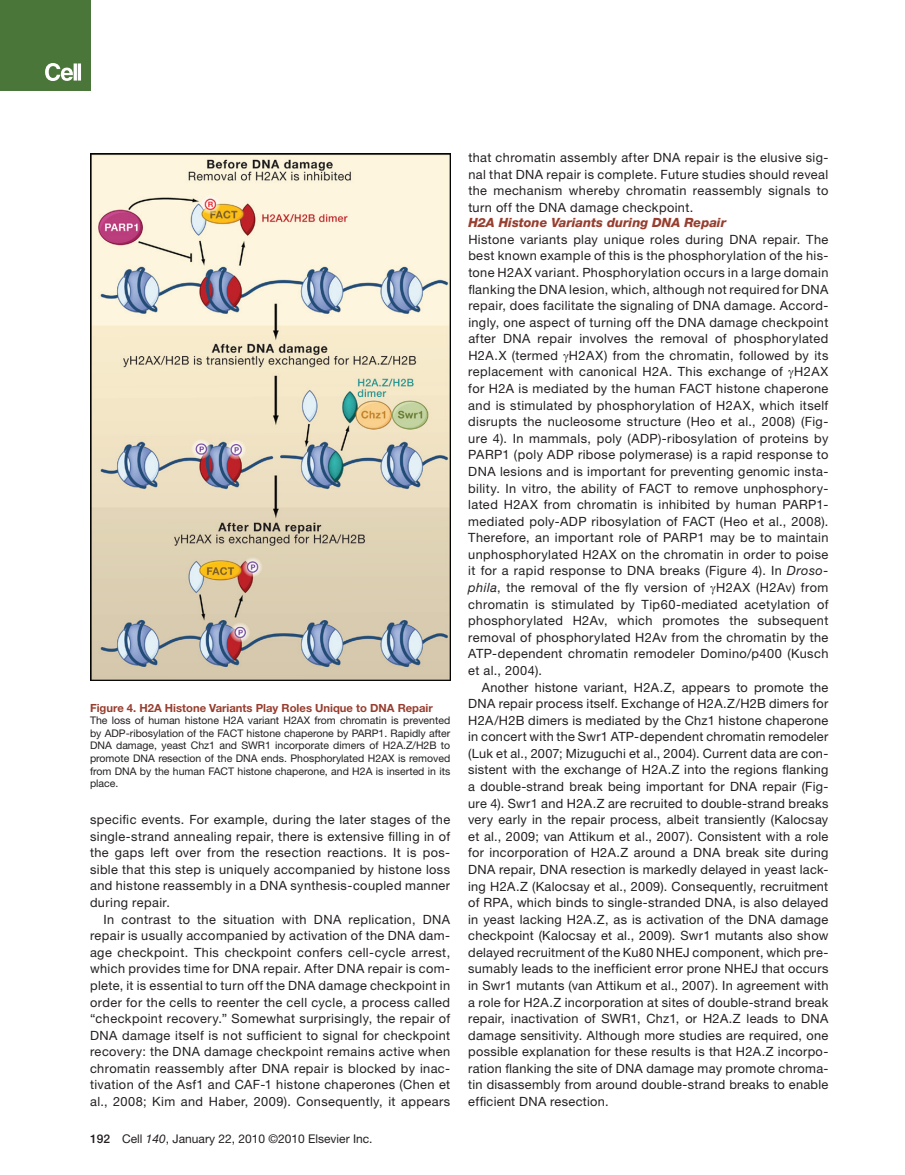
<style>
.page{position:relative;width:905px;height:1175px;background:#fff}
.page>*{position:absolute;margin:0;border:0;box-sizing:border-box;transform-origin:0 0}
.t1{font:12.75px/16.5px "Helvetica Neue LT Std";letter-spacing:.03em;color:#231f20;text-align:justify}
.t2{font:italic 800 12.75px "Helvetica Neue LT Std";color:#973e2f}
.t3{font:12px "Helvetica Neue LT Std";color:#231f20}
.t4{font:700 11.25px "Helvetica Neue LT Std";color:#973e2f}
.t5{font:10.5px/12.6px "Helvetica Neue LT Std";color:#231f20;text-align:justify}
.s1{font-weight:500}
.s2{font-style:italic}
</style>
<div class="page">
<div style="left:0;top:0;width:90px;height:90px;background:#4a7639"></div>
<svg style="left:45px;top:63px;width:36px;height:18px"></svg>
<img style="left:90px;top:153px;width:360px;height:528px">
<p class="t4" style="left:90px;top:700px;width:344px">Figure 4. H2A Histone Variants Play Roles Unique to DNA Repair</p>
<p class="t5" style="left:90px;top:714px;width:362px">The loss of human histone H2A variant H2AX from chromatin is prevented by ADP-ribosylation of the FACT histone chaperone by PARP1. Rapidly after DNA damage, yeast Chz1 and SWR1 incorporate dimers of H2A.Z/H2B to promote DNA resection of the DNA ends. Phosphorylated H2AX is removed from DNA by the human FACT histone chaperone, and H2A is inserted in its place.</p>
<p class="t1" style="left:90px;top:811px;width:361px">specific events. For example, during the later stages of the single-strand annealing repair, there is extensive filling in of the gaps left over from the resection reactions. It is pos&shy;sible that this step is uniquely accompanied by histone loss and histone reassembly in a DNA synthesis-coupled manner during repair.</p>
<p class="t1" style="left:90px;top:910px;width:362px;text-indent:14px">In contrast to the situation with DNA replication, DNA repair is usually accompanied by activation of the DNA dam&shy;age checkpoint. This checkpoint confers cell-cycle arrest, which provides time for DNA repair. After DNA repair is com&shy;plete, it is essential to turn off the DNA damage checkpoint in order for the cells to reenter the cell cycle, a process called “checkpoint recovery.” Somewhat surprisingly, the repair of DNA damage itself is not sufficient to signal for checkpoint recovery: the DNA damage checkpoint remains active when chromatin reassembly after DNA repair is blocked by inac&shy;tivation of the Asf1 and CAF-1 histone chaperones (Chen et al., 2008; Kim and Haber, 2009). Consequently, it appears</p>
<p class="t3" style="left:90px;top:1131px;width:284px"><span class="s1">192</span> Cell <span class="s2">140</span>, January 22, 2010 ©2010 Elsevier Inc.</p>
<p class="t1" style="left:468px;top:149px;width:361px">that chromatin assembly after DNA repair is the elusive sig&shy;nal that DNA repair is complete. Future studies should reveal the mechanism whereby chromatin reassembly signals to turn off the DNA damage checkpoint.</p>
<p class="t2" style="left:468px;top:215px;width:259px">H2A Histone Variants during DNA Repair</p>
<p class="t1" style="left:468px;top:231px;width:361px">Histone variants play unique roles during DNA repair. The best known example of this is the phosphorylation of the his&shy;tone H2AX variant. Phosphorylation occurs in a large domain flanking the DNA lesion, which, although not required for DNA repair, does facilitate the signaling of DNA damage. Accord&shy;ingly, one aspect of turning off the DNA damage checkpoint after DNA repair involves the removal of phosphorylated H2A.X (termed H2AX) from the chromatin, followed by its replacement with canonical H2A. This exchange of H2AX for H2A is mediated by the human FACT histone chaperone and is stimulated by phosphorylation of H2AX, which itself disrupts the nucleosome structure (Heo et al., 2008) (Fig&shy;ure 4). In mammals, poly (ADP)-ribosylation of proteins by PARP1 (poly ADP ribose polymerase) is a rapid response to DNA lesions and is important for preventing genomic insta&shy;bility. In vitro, the ability of FACT to remove unphosphory&shy;lated H2AX from chromatin is inhibited by human PARP1- mediated poly-ADP ribosylation of FACT (Heo et al., 2008).<br>Therefore, an important role of PARP1 may be to maintain unphosphorylated H2AX on the chromatin in order to poise it for a rapid response to DNA breaks (Figure 4). In <span class="s2">Droso&shy;phila</span>, the removal of the fly version of H2AX (H2Av) from chromatin is stimulated by Tip60-mediated acetylation of phosphorylated H2Av, which promotes the subsequent removal of phosphorylated H2Av from the chromatin by the ATP-dependent chromatin remodeler Domino/p400 (Kusch et al., 2004).</p>
<p class="t1" style="left:468px;top:678px;width:362px;text-indent:14px">Another histone variant, H2A.Z, appears to promote the DNA repair process itself. Exchange of H2A.Z/H2B dimers for H2A/H2B dimers is mediated by the Chz1 histone chaperone in concert with the Swr1 ATP-dependent chromatin remodeler (Luk et al., 2007; Mizuguchi et al., 2004). Current data are con&shy;sistent with the exchange of H2A.Z into the regions flanking a double-strand break being important for DNA repair (Fig&shy;ure 4). Swr1 and H2A.Z are recruited to double-strand breaks very early in the repair process, albeit transiently (Kalocsay et al., 2009; van Attikum et al., 2007). Consistent with a role for incorporation of H2A.Z around a DNA break site during DNA repair, DNA resection is markedly delayed in yeast lack&shy;ing H2A.Z (Kalocsay et al., 2009). Consequently, recruitment of RPA, which binds to single-stranded DNA, is also delayed in yeast lacking H2A.Z, as is activation of the DNA damage checkpoint (Kalocsay et al., 2009). Swr1 mutants also show delayed recruitment of the Ku80 NHEJ component, which pre&shy;sumably leads to the inefficient error prone NHEJ that occurs in Swr1 mutants (van Attikum et al., 2007). In agreement with a role for H2A.Z incorporation at sites of double-strand break repair, inactivation of SWR1, Chz1, or H2A.Z leads to DNA damage sensitivity. Although more studies are required, one possible explanation for these results is that H2A.Z incorpo&shy;ration flanking the site of DNA damage may promote chroma&shy;tin disassembly from around double-strand breaks to enable efficient DNA resection.</p>
</div>
